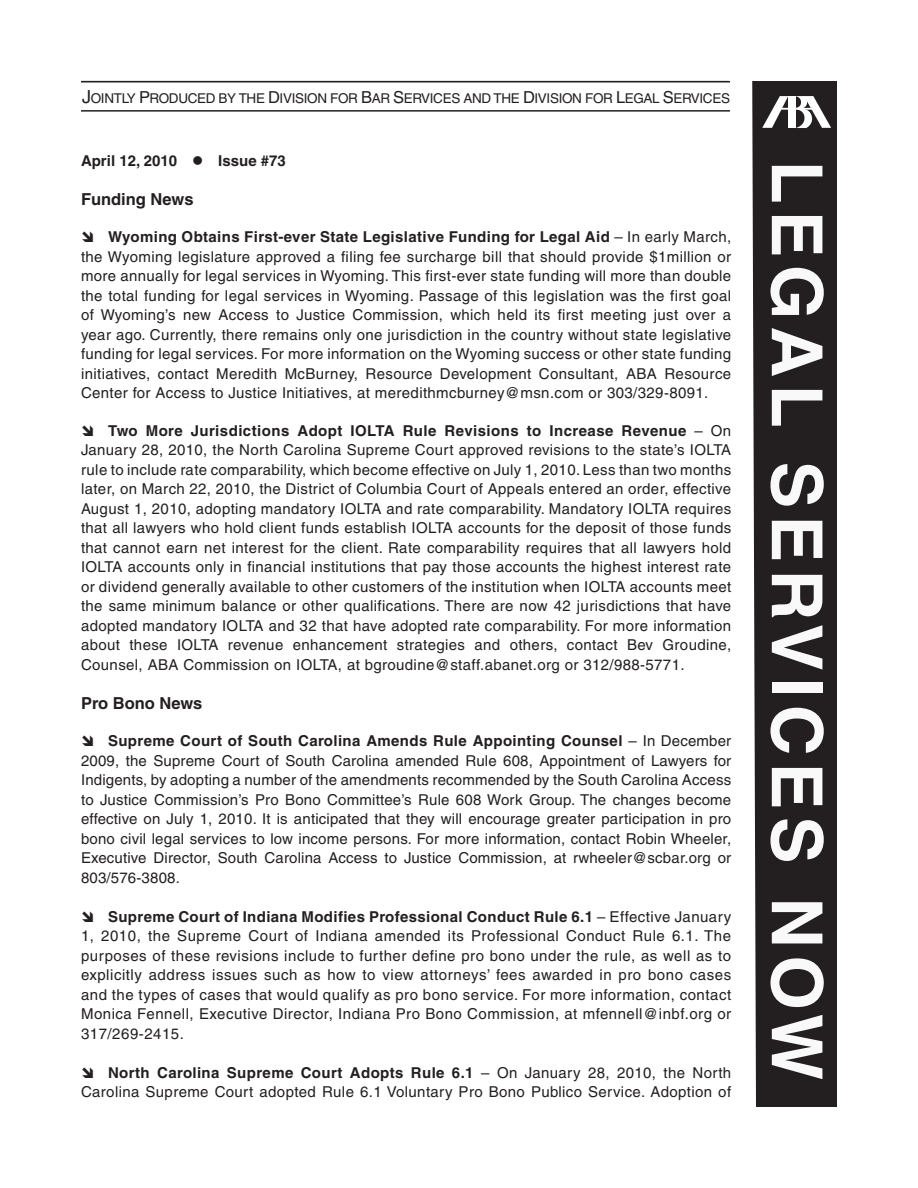
<style>
.page{position:relative;width:918px;height:1188px;background:#fff}
.page>*{position:absolute;margin:0;border:0;box-sizing:border-box;transform-origin:0 0}
.t1{font:700 70.5px "Helvetica";letter-spacing:.1em;color:#f9f9f9}
.t2{font:700 16.5px "Helvetica";color:#231f20}
.t3{font:15px/19.5px "Helvetica";letter-spacing:.025em;color:#231f20;text-align:justify}
.t4{font:700 15px "Helvetica";color:#231f20}
.t5{font:13.5px "Helvetica";letter-spacing:-.025em;color:#231f20}
.s1{font-size:18px}
.s2{font-size:16.5px}
.s3{font-weight:700}
</style>
<div class="page">
<div style="left:752px;top:81px;width:85px;height:1026px;background:#231f20"></div>
<svg style="left:762px;top:96px;width:69px;height:32px"></svg>
<div style="left:771px;top:165px;width:52px;height:37px;background:#231f20"></div>
<div style="left:771px;top:215px;width:52px;height:40px;background:#231f20"></div>
<div style="left:770px;top:267px;width:55px;height:49px;background:#231f20"></div>
<div style="left:771px;top:327px;width:52px;height:50px;background:#231f20"></div>
<div style="left:771px;top:389px;width:52px;height:37px;background:#231f20"></div>
<div style="left:770px;top:463px;width:55px;height:43px;background:#231f20"></div>
<div style="left:771px;top:520px;width:52px;height:40px;background:#231f20"></div>
<div style="left:771px;top:574px;width:52px;height:44px;background:#231f20"></div>
<div style="left:771px;top:624px;width:52px;height:46px;background:#231f20"></div>
<div style="left:772px;top:682px;width:50px;height:11px;border:1px solid #231f20"></div>
<div style="left:770px;top:707px;width:55px;height:47px;background:#231f20"></div>
<div style="left:771px;top:767px;width:52px;height:40px;background:#231f20"></div>
<div style="left:770px;top:819px;width:55px;height:43px;background:#231f20"></div>
<div style="left:771px;top:901px;width:52px;height:43px;background:#231f20"></div>
<div style="left:770px;top:958px;width:55px;height:50px;background:#231f20"></div>
<div style="left:771px;top:1014px;width:52px;height:66px;background:#231f20"></div>
<hr style="left:81px;top:110px;width:649px;height:2px;background:#231f20">
<hr style="left:81px;top:81px;width:649px;height:1px;background:#231f20">
<p class="t5" style="left:82px;top:90px;width:649px"><span class="s1">J</span>OINTLY <span class="s2">P</span>RODUCED BY THE <span class="s2">D</span>IVISION FOR <span class="s2">B</span>AR <span class="s2">S</span>ERVICES AND THE <span class="s2">D</span>IVISION FOR <span class="s2">L</span>EGAL <span class="s2">S</span>ERVICES</p>
<p class="t4" style="left:81px;top:151px;width:206px">April 12, 2010 ● Issue #73</p>
<p class="t2" style="left:81px;top:189px;width:114px">Funding News</p>
<p class="t3" style="left:81px;top:227px;width:652px;text-indent:27px"><span class="s3">Wyoming Obtains First-ever State Legislative Funding for Legal Aid</span> – In early March, the Wyoming legislature approved a filing fee surcharge bill that should provide $1million or more annually for legal services in Wyoming. This first-ever state funding will more than double the total funding for legal services in Wyoming. Passage of this legislation was the first goal of Wyoming’s new Access to Justice Commission, which held its first meeting just over a year ago. Currently, there remains only one jurisdiction in the country without state legislative funding for legal services. For more information on the Wyoming success or other state funding initiatives, contact Meredith McBurney, Resource Development Consultant, ABA Resource Center for Access to Justice Initiatives, at meredithmcburney@msn.com or 303/329-8091.</p>
<p class="t3" style="left:81px;top:421px;width:652px;text-indent:27px"><span class="s3">Two More Jurisdictions Adopt IOLTA Rule Revisions to Increase Revenue</span> – On January 28, 2010, the North Carolina Supreme Court approved revisions to the state’s IOLTA rule to include rate comparability, which become effective on July 1, 2010. Less than two months later, on March 22, 2010, the District of Columbia Court of Appeals entered an order, effective August 1, 2010, adopting mandatory IOLTA and rate comparability. Mandatory IOLTA requires that all lawyers who hold client funds establish IOLTA accounts for the deposit of those funds that cannot earn net interest for the client. Rate comparability requires that all lawyers hold IOLTA accounts only in financial institutions that pay those accounts the highest interest rate or dividend generally available to other customers of the institution when IOLTA accounts meet the same minimum balance or other qualifications. There are now 42 jurisdictions that have adopted mandatory IOLTA and 32 that have adopted rate comparability. For more information about these IOLTA revenue enhancement strategies and others, contact Bev Groudine, Counsel, ABA Commission on IOLTA, at bgroudine@staff.abanet.org or 312/988-5771.</p>
<p class="t2" style="left:81px;top:693px;width:123px">Pro Bono News</p>
<p class="t3" style="left:81px;top:731px;width:652px;text-indent:27px"><span class="s3">Supreme Court of South Carolina Amends Rule Appointing Counsel</span> – In December 2009, the Supreme Court of South Carolina amended Rule 608, Appointment of Lawyers for Indigents, by adopting a number of the amendments recommended by the South Carolina Access to Justice Commission’s Pro Bono Committee’s Rule 608 Work Group. The changes become effective on July 1, 2010. It is anticipated that they will encourage greater participation in pro bono civil legal services to low income persons. For more information, contact Robin Wheeler, Executive Director, South Carolina Access to Justice Commission, at rwheeler@scbar.org or 803/576-3808.</p>
<p class="t3" style="left:81px;top:907px;width:652px;text-indent:27px"><span class="s3">Supreme Court of Indiana Modifies Professional Conduct Rule 6.1</span> – Effective January 1, 2010, the Supreme Court of Indiana amended its Professional Conduct Rule 6.1. The purposes of these revisions include to further define pro bono under the rule, as well as to explicitly address issues such as how to view attorneys’ fees awarded in pro bono cases and the types of cases that would qualify as pro bono service. For more information, contact Monica Fennell, Executive Director, Indiana Pro Bono Commission, at mfennell@inbf.org or 317/269-2415.</p>
<p class="t3" style="left:81px;top:1063px;width:652px;text-align:right"><span class="s3">North Carolina Supreme Court Adopts Rule 6.1</span> – On January 28, 2010, the North<br>Carolina Supreme Court adopted Rule 6.1 Voluntary Pro Bono Publico Service. Adoption of</p>
<p class="t1" style="left:840px;top:160px;width:921px;rotate:90deg">LEGAL SERVICES NOW</p>
</div>
